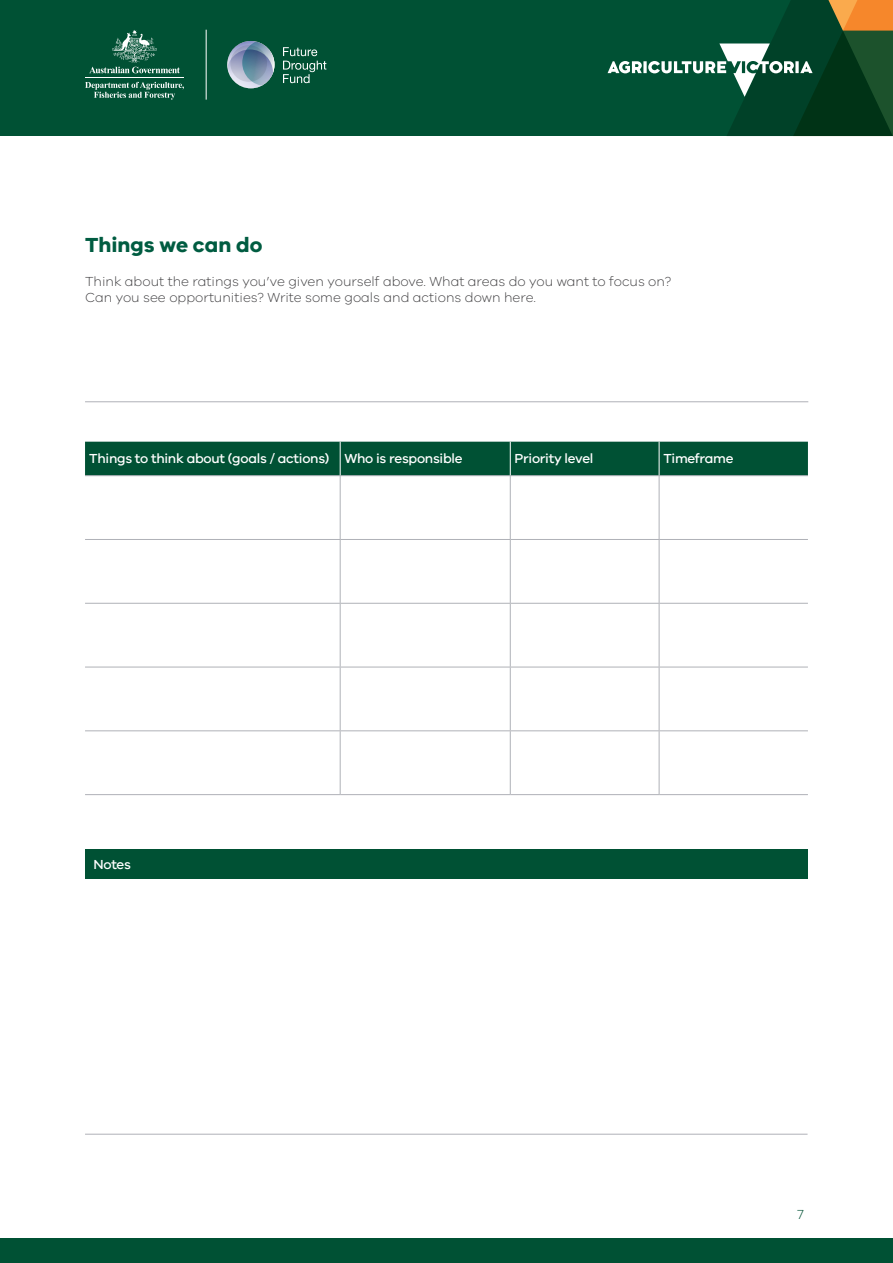
<style>
.page{position:relative;width:893px;height:1263px;background:#fff}
.page>*{position:absolute;margin:0;border:0;box-sizing:border-box;transform-origin:0 0}
.t1{font:700 21px "VIC";color:#005c41}
.t2{font:300 13.5px/16.5px "VIC";color:#414042}
.t3{font:500 13.5px "VIC";letter-spacing:-.02em;color:#fff}
.t4{font:300 13.5px "VIC";color:#005134}
</style>
<div class="page">
<div style="left:0;top:0;width:893px;height:136px;background:#005134"></div>
<svg style="left:283px;top:47px;width:43px;height:36px"></svg>
<svg style="left:227px;top:41px;width:48px;height:47px"></svg>
<svg style="left:230px;top:45px;width:37px;height:37px"></svg>
<svg style="left:89px;top:30px;width:91px;height:43px"></svg>
<svg style="left:85px;top:82px;width:99px;height:18px"></svg>
<hr style="left:85px;top:77px;width:99px;height:1px;background:#fff">
<hr style="left:206px;top:30px;width:1px;height:70px;background:#fff">
<svg style="left:608px;top:0;width:285px;height:136px"></svg>
<div style="left:0;top:1238px;width:893px;height:25px;background:#005134"></div>
<hr style="left:85px;top:401px;width:723px;height:1px;background:#afb1b7">
<div style="left:85px;top:442px;width:723px;height:33px;background:#005134"></div>
<hr style="left:85px;top:539px;width:255px;height:1px;background:#afb1b7">
<hr style="left:340px;top:539px;width:170px;height:1px;background:#afb1b7">
<hr style="left:510px;top:539px;width:149px;height:1px;background:#afb1b7">
<hr style="left:659px;top:539px;width:149px;height:1px;background:#afb1b7">
<hr style="left:85px;top:603px;width:255px;height:1px;background:#afb1b7">
<hr style="left:340px;top:603px;width:170px;height:1px;background:#afb1b7">
<hr style="left:510px;top:603px;width:149px;height:1px;background:#afb1b7">
<hr style="left:659px;top:603px;width:149px;height:1px;background:#afb1b7">
<hr style="left:85px;top:667px;width:255px;height:1px;background:#afb1b7">
<hr style="left:340px;top:667px;width:170px;height:1px;background:#afb1b7">
<hr style="left:510px;top:667px;width:149px;height:1px;background:#afb1b7">
<hr style="left:659px;top:667px;width:149px;height:1px;background:#afb1b7">
<hr style="left:85px;top:475px;width:255px;height:1px;background:#afb1b7">
<hr style="left:340px;top:475px;width:170px;height:1px;background:#afb1b7">
<hr style="left:510px;top:475px;width:149px;height:1px;background:#afb1b7">
<hr style="left:659px;top:475px;width:149px;height:1px;background:#afb1b7">
<hr style="left:85px;top:730px;width:255px;height:1px;background:#afb1b7">
<hr style="left:340px;top:730px;width:170px;height:1px;background:#afb1b7">
<hr style="left:510px;top:730px;width:149px;height:1px;background:#afb1b7">
<hr style="left:659px;top:730px;width:149px;height:1px;background:#afb1b7">
<hr style="left:85px;top:794px;width:255px;height:1px;background:#afb1b7">
<hr style="left:340px;top:794px;width:170px;height:1px;background:#afb1b7">
<hr style="left:510px;top:794px;width:149px;height:1px;background:#afb1b7">
<hr style="left:659px;top:794px;width:149px;height:1px;background:#afb1b7">
<hr style="left:340px;top:476px;width:1px;height:63px;background:#afb1b7">
<hr style="left:510px;top:476px;width:1px;height:63px;background:#afb1b7">
<hr style="left:659px;top:476px;width:1px;height:63px;background:#afb1b7">
<hr style="left:340px;top:540px;width:1px;height:63px;background:#afb1b7">
<hr style="left:510px;top:540px;width:1px;height:63px;background:#afb1b7">
<hr style="left:659px;top:540px;width:1px;height:63px;background:#afb1b7">
<hr style="left:340px;top:604px;width:1px;height:63px;background:#afb1b7">
<hr style="left:510px;top:604px;width:1px;height:63px;background:#afb1b7">
<hr style="left:659px;top:604px;width:1px;height:63px;background:#afb1b7">
<hr style="left:340px;top:667px;width:1px;height:63px;background:#afb1b7">
<hr style="left:510px;top:667px;width:1px;height:63px;background:#afb1b7">
<hr style="left:659px;top:667px;width:1px;height:63px;background:#afb1b7">
<hr style="left:340px;top:731px;width:1px;height:63px;background:#afb1b7">
<hr style="left:510px;top:731px;width:1px;height:63px;background:#afb1b7">
<hr style="left:659px;top:731px;width:1px;height:63px;background:#afb1b7">
<hr style="left:340px;top:442px;width:1px;height:33px;background:#fff">
<hr style="left:510px;top:442px;width:1px;height:33px;background:#fff">
<hr style="left:659px;top:442px;width:1px;height:33px;background:#fff">
<div style="left:85px;top:849px;width:722px;height:30px;background:#005134"></div>
<hr style="left:85px;top:1134px;width:722px;height:1px;background:#afb1b7">
<h1 class="t1" style="left:85px;top:232px;width:179px">Things we can do</h1>
<p class="t2" style="left:85px;top:272px;width:588px">Think about the ratings you’ve given yourself above. What areas do you want to focus on?<br>Can you see opportunities? Write some goals and actions down here.</p>
<p class="t3" style="left:89px;top:451px;width:375px">Things to think about (goals / actions) Who is responsible</p>
<p class="t3" style="left:514px;top:451px;width:80px">Priority level</p>
<p class="t3" style="left:663px;top:451px;width:72px">Timeframe</p>
<p class="t3" style="left:94px;top:856px;width:39px">Notes</p>
<p class="t4" style="left:797px;top:1206px;width:8px">7</p>
</div>
